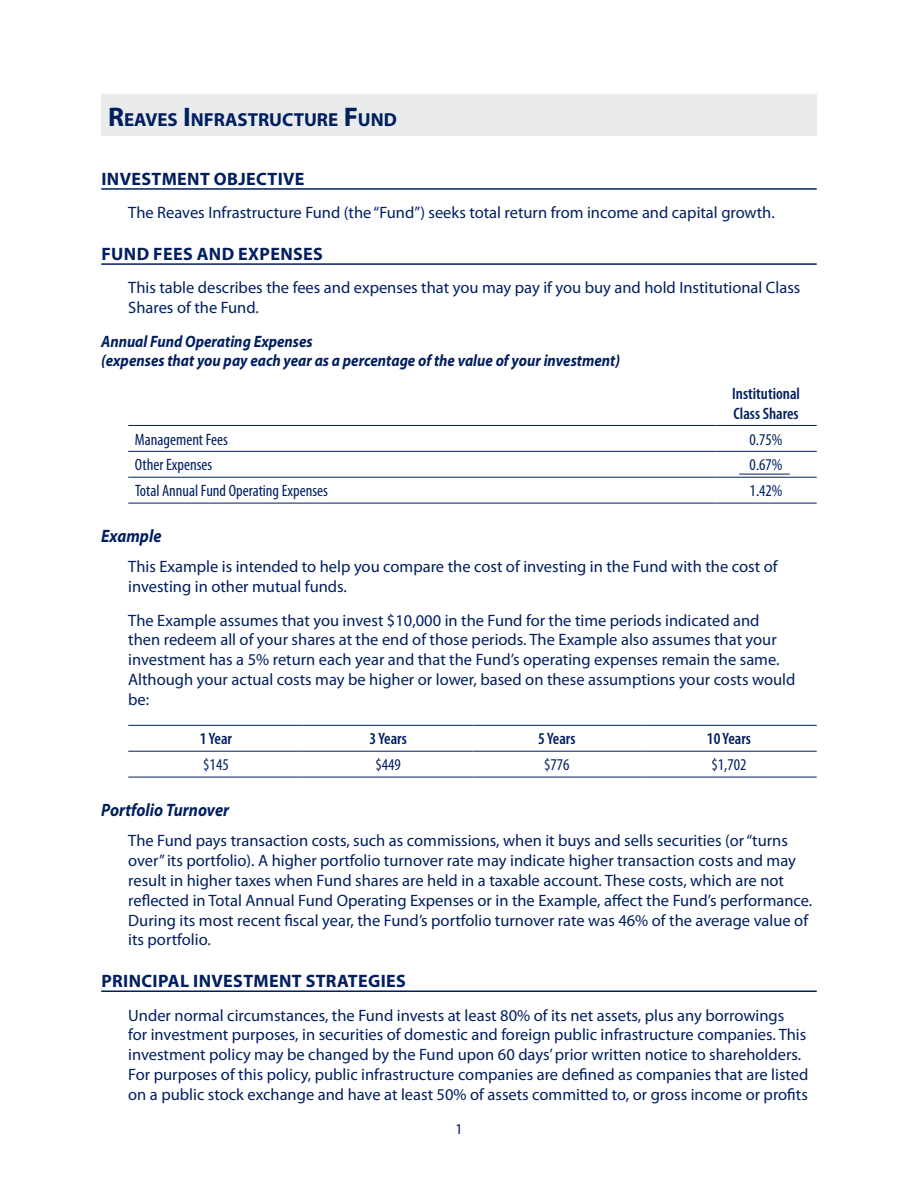
<style>
.page{position:relative;width:918px;height:1188px;background:#fff}
.page>*{position:absolute;margin:0;border:0;box-sizing:border-box;transform-origin:0 0}
.t1{font:700 18.9px "Myriad Pro";color:#001f60}
.t2{font:700 18px "Myriad Pro";letter-spacing:.02em;color:#001f60}
.t3{font:italic 700 18px "Myriad Pro";color:#001f60;scale:.9 1}
.t4{font:16.5px/19.8px "Myriad Pro";color:#001f60}
.t5{font:italic 700 16.5px/19.8px "Myriad Pro";color:#001f60;scale:.9 1}
.t6{font:condensed 16.5px "Myriad Pro";color:#001f60}
.t7{font:600 condensed 16.5px/19.8px "Myriad Pro";color:#001f60}
.t8{font:15px "Myriad Pro";color:#001f60}
.s1{font-size:27px}
</style>
<div class="page">
<hr style="left:101px;top:188px;width:716px;height:2px;background:#001f60">
<hr style="left:101px;top:263px;width:716px;height:2px;background:#001f60">
<hr style="left:101px;top:990px;width:716px;height:2px;background:#001f60">
<div style="left:101px;top:94px;width:716px;height:42px;background:#e9ebed"></div>
<hr style="left:128px;top:425px;width:588px;height:1px;background:#001f60">
<hr style="left:716px;top:425px;width:101px;height:1px;background:#001f60">
<hr style="left:128px;top:451px;width:588px;height:1px;background:#001f60">
<hr style="left:716px;top:451px;width:101px;height:1px;background:#001f60">
<hr style="left:128px;top:477px;width:588px;height:1px;background:#001f60">
<hr style="left:716px;top:477px;width:101px;height:1px;background:#001f60">
<hr style="left:128px;top:503px;width:588px;height:1px;background:#001f60">
<hr style="left:716px;top:503px;width:101px;height:1px;background:#001f60">
<hr style="left:739px;top:474px;width:51px;height:1px;background:#001f60">
<hr style="left:128px;top:725px;width:176px;height:1px;background:#001f60">
<hr style="left:304px;top:725px;width:168px;height:1px;background:#001f60">
<hr style="left:472px;top:725px;width:169px;height:1px;background:#001f60">
<hr style="left:641px;top:725px;width:176px;height:1px;background:#001f60">
<hr style="left:128px;top:751px;width:176px;height:1px;background:#001f60">
<hr style="left:304px;top:751px;width:168px;height:1px;background:#001f60">
<hr style="left:472px;top:751px;width:169px;height:1px;background:#001f60">
<hr style="left:641px;top:751px;width:176px;height:1px;background:#001f60">
<hr style="left:128px;top:777px;width:176px;height:1px;background:#001f60">
<hr style="left:304px;top:777px;width:168px;height:1px;background:#001f60">
<hr style="left:472px;top:777px;width:169px;height:1px;background:#001f60">
<hr style="left:641px;top:777px;width:176px;height:1px;background:#001f60">
<p class="t1" style="left:108px;top:107px;width:291px"><span class="s1">R</span>EAVES <span class="s1">I</span> NFRASTRUCTURE <span class="s1">F</span> UND</p>
<p class="t2" style="left:101px;top:167px;width:205px">INVESTMENT OBJECTIVE</p>
<p class="t4" style="left:128px;top:203px;width:648px">The Reaves Infrastructure Fund (the “Fund”) seeks total return from income and capital growth.</p>
<p class="t2" style="left:101px;top:242px;width:223px">FUND FEES AND EXPENSES</p>
<p class="t4" style="left:128px;top:278px;width:674px">This table describes the fees and expenses that you may pay if you buy and hold Institutional Class<br>Shares of the Fund.</p>
<p class="t5" style="left:101px;top:331px;width:578px">Annual Fund Operating Expenses<br>(expenses that you pay each year as a percentage of the value of your investment)</p>
<p class="t7" style="left:732px;top:383px;width:69px">Institutional<br>Class Shares</p>
<p class="t6" style="left:135px;top:429px;width:94px">Management Fees</p>
<p class="t6" style="left:750px;top:429px;width:34px">0.75%</p>
<p class="t6" style="left:135px;top:455px;width:79px">Other Expenses</p>
<p class="t6" style="left:750px;top:455px;width:34px">0.67%</p>
<p class="t6" style="left:135px;top:481px;width:194px">Total Annual Fund Operating Expenses</p>
<p class="t6" style="left:750px;top:481px;width:34px">1.42%</p>
<p class="t3" style="left:101px;top:524px;width:68px">Example</p>
<p class="t4" style="left:128px;top:557px;width:651px">This Example is intended to help you compare the cost of investing in the Fund with the cost of investing in other mutual funds.</p>
<p class="t4" style="left:128px;top:610px;width:669px">The Example assumes that you invest $10,000 in the Fund for the time periods indicated and then redeem all of your shares at the end of those periods. The Example also assumes that your investment has a 5% return each year and that the Fund’s operating expenses remain the same.<br>Although your actual costs may be higher or lower, based on these assumptions your costs would be:</p>
<p class="t7" style="left:200px;top:729px;width:34px">1 Year</p>
<p class="t7" style="left:369px;top:729px;width:39px">3 Years</p>
<p class="t7" style="left:538px;top:729px;width:39px">5 Years</p>
<p class="t7" style="left:707px;top:729px;width:46px">10 Years</p>
<p class="t6" style="left:203px;top:755px;width:27px">$145</p>
<p class="t6" style="left:375px;top:755px;width:27px">$449</p>
<p class="t6" style="left:544px;top:755px;width:27px">$776</p>
<p class="t6" style="left:712px;top:755px;width:36px">$1,702</p>
<p class="t3" style="left:101px;top:798px;width:144px">Portfolio Turnover</p>
<p class="t4" style="left:128px;top:831px;width:686px">The Fund pays transaction costs, such as commissions, when it buys and sells securities (or “turns over” its portfolio). A higher portfolio turnover rate may indicate higher transaction costs and may result in higher taxes when Fund shares are held in a taxable account. These costs, which are not reflected in Total Annual Fund Operating Expenses or in the Example, affect the Fund’s performance.<br>During its most recent fiscal year, the Fund’s portfolio turnover rate was 46% of the average value of its portfolio.</p>
<p class="t2" style="left:101px;top:969px;width:306px">PRINCIPAL INVESTMENT STRATEGIES</p>
<p class="t4" style="left:128px;top:1005px;width:682px">Under normal circumstances, the Fund invests at least 80% of its net assets, plus any borrowings<br>for investment purposes, in securities of domestic and foreign public infrastructure companies. This investment policy may be changed by the Fund upon 60 days’ prior written notice to shareholders.<br>For purposes of this policy, public infrastructure companies are defined as companies that are listed on a public stock exchange and have at least 50% of assets committed to, or gross income or profits</p>
<p class="t8" style="left:455px;top:1120px;width:9px">1</p>
</div>
